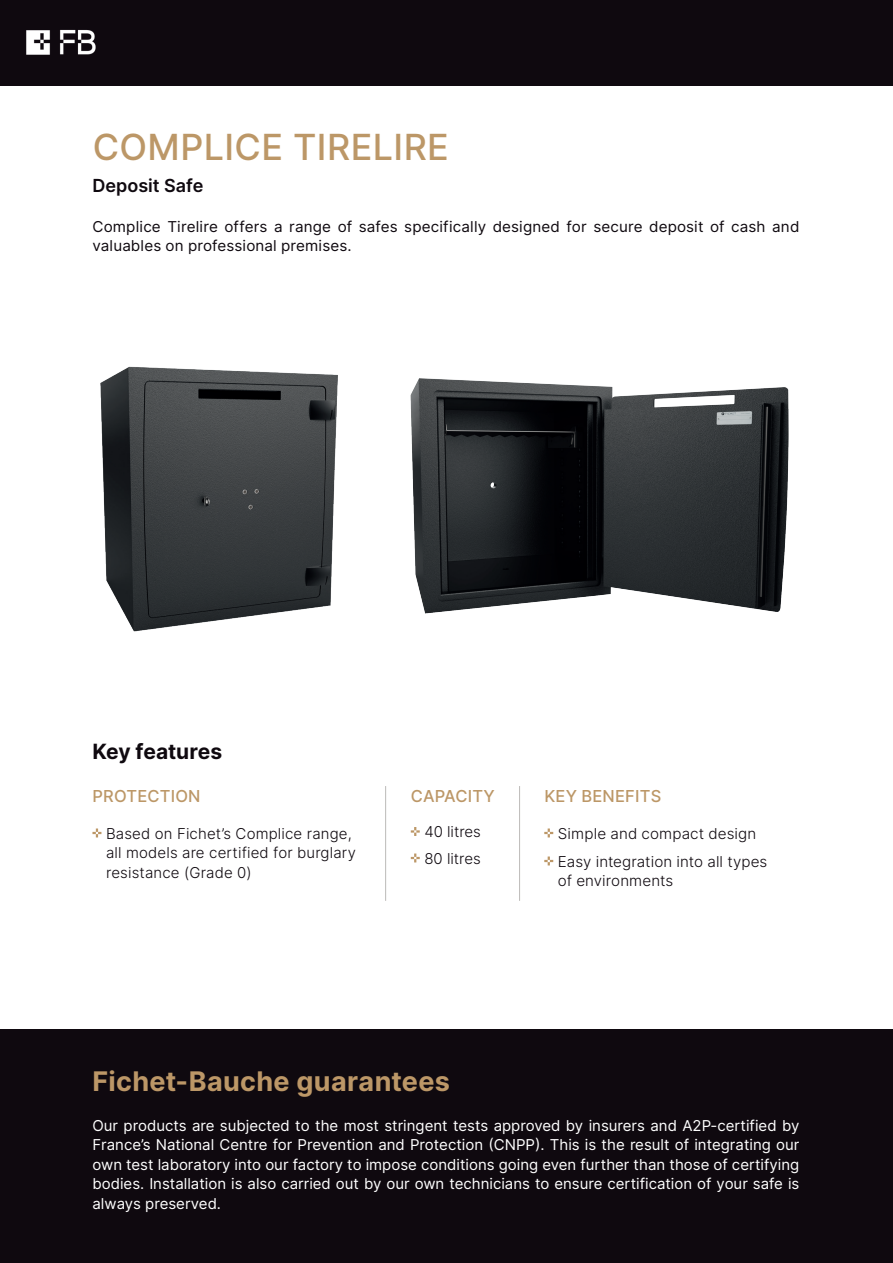
<style>
.page{position:relative;width:893px;height:1263px;background:#fff}
.page>*{position:absolute;margin:0;border:0;box-sizing:border-box;transform-origin:0 0}
.t1{font:500 36px "Inter";letter-spacing:.01em;color:#bc9767}
.t2{font:700 27px "Inter";letter-spacing:.01em;color:#bc9767}
.t3{font:700 21px "Inter";letter-spacing:-.005em;color:#0f090f}
.t4{font:600 18px "Inter";color:#0f090f}
.t5{font:500 16.5px "Inter";letter-spacing:.01em;color:#bc9767}
.t6{font:15px/19.5px "Inter";color:#fff;text-align:justify}
.t7{font:300 15px/19.5px "Inter";letter-spacing:.01em;color:#0f090f}
.t8{font:15px/19.5px "Inter";letter-spacing:.01em;color:#0f090f}
</style>
<div class="page">
<img style="left:100px;top:366px;width:238px;height:266px">
<img style="left:410px;top:378px;width:379px;height:236px">
<div style="left:0;top:1029px;width:893px;height:234px;background:#0f090f"></div>
<div style="left:0;top:0;width:893px;height:85px;background:#0f090f"></div>
<hr style="left:519px;top:786px;width:1px;height:115px;background:#bcbab8">
<hr style="left:385px;top:786px;width:1px;height:115px;background:#bcbab8">
<svg style="left:92px;top:828px;width:9px;height:9px"></svg>
<svg style="left:411px;top:827px;width:9px;height:9px"></svg>
<svg style="left:411px;top:853px;width:9px;height:9px"></svg>
<svg style="left:544px;top:828px;width:9px;height:9px"></svg>
<svg style="left:544px;top:856px;width:9px;height:9px"></svg>
<img style="left:26px;top:29px;width:70px;height:26px">
<h1 class="t1" style="left:93px;top:120px;width:358px">COMPLICE TIRELIRE</h1>
<p class="t4" style="left:92px;top:172px;width:112px">Deposit Safe</p>
<p class="t8" style="left:92px;top:216px;width:708px">Complice Tirelire offers a range of safes specifically designed for secure deposit of cash and valuables on professional premises.</p>
<h3 class="t3" style="left:92px;top:735px;width:131px">Key features</h3>
<p class="t5" style="left:93px;top:784px;width:110px">PROTECTION</p>
<p class="t7" style="left:106px;top:823px;width:251px">Based on Fichet’s Complice range, all models are certified for burglary resistance (Grade 0)</p>
<p class="t5" style="left:411px;top:784px;width:85px">CAPACITY</p>
<p class="t7" style="left:424px;top:818px;width:58px;line-height:26.5px">40 litres<br>80 litres</p>
<p class="t5" style="left:544px;top:784px;width:118px">KEY BENEFITS</p>
<p class="t7" style="left:558px;top:819px;width:211px;line-height:28px">Simple and compact design<br>Easy integration into all types</p>
<p class="t7" style="left:558px;top:871px;width:117px">of environments</p>
<h2 class="t2" style="left:92px;top:1061px;width:359px">Fichet-Bauche guarantees</h2>
<p class="t6" style="left:92px;top:1115px;width:708px">Our products are subjected to the most stringent tests approved by insurers and A2P-certified by France’s National Centre for Prevention and Protection (CNPP). This is the result of integrating our own test laboratory into our factory to impose conditions going even further than those of certifying bodies. Installation is also carried out by our own technicians to ensure certification of your safe is always preserved.</p>
</div>
